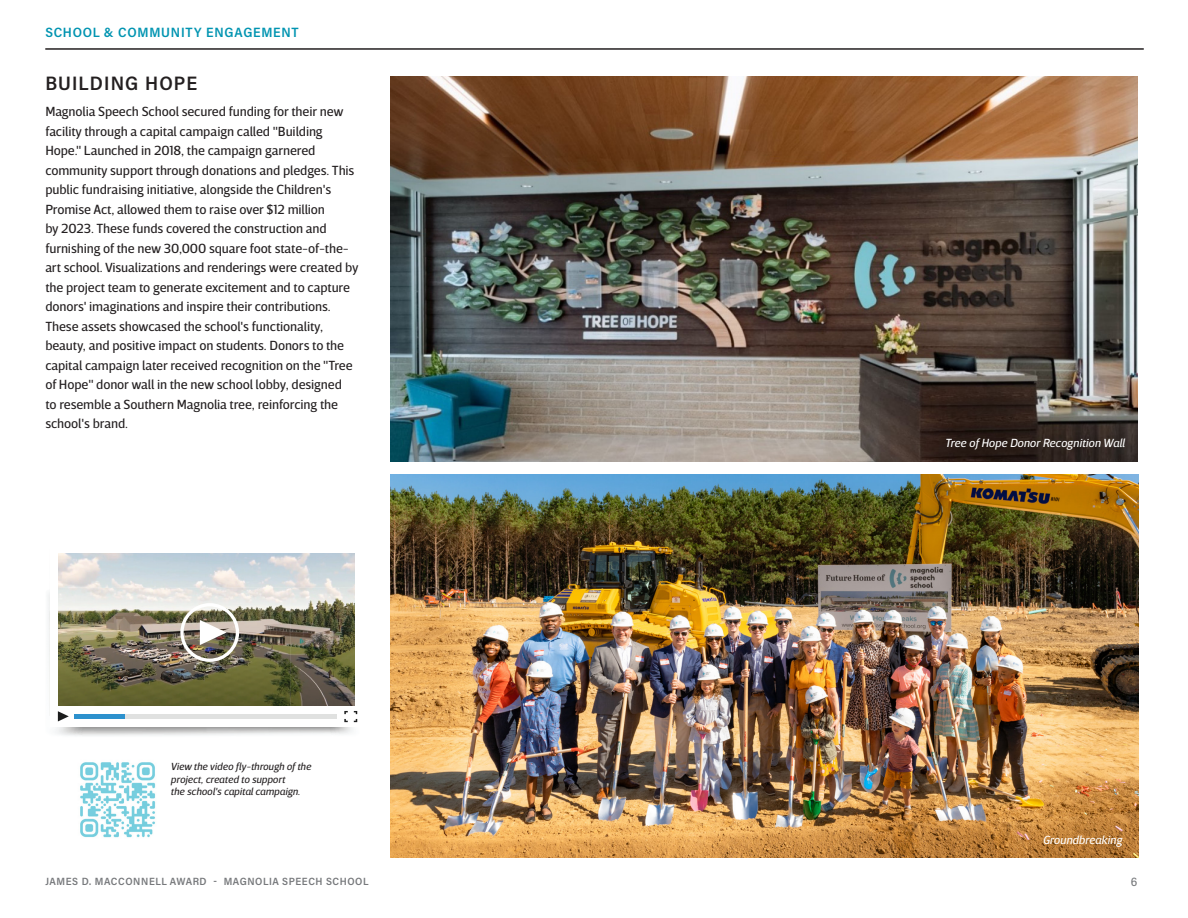
<style>
.page{position:relative;width:1188px;height:918px;background:#fff}
.page>*{position:absolute;margin:0;border:0;box-sizing:border-box;transform-origin:0 0}
.t1{font:19.5px "Acumin Variable Concept";letter-spacing:.055em;color:#231f20}
.t2{font:13.5px/19.5px "Breve Sans Text";letter-spacing:-.01em;color:#231f20}
.t3{font:13.5px "Acumin Variable Concept";letter-spacing:.055em;color:#0194b1}
.t4{font:italic 12px "Breve Sans Text";letter-spacing:-.01em;color:#fff}
.t5{font:12px "Acumin Variable Concept";color:#76787b}
.t6{font:italic 10.5px/12.6px "Breve Sans Text";letter-spacing:-.01em;color:#231f20}
.t7{font:10.5px "Acumin Variable Concept";letter-spacing:.05em;color:#76787b}
</style>
<div class="page">
<hr style="left:45px;top:49px;width:1099px;height:1px;background:#231f20">
<img style="left:391px;top:475px;width:747px;height:382px">
<img style="left:391px;top:76px;width:747px;height:385px">
<img style="left:80px;top:762px;width:76px;height:76px">
<img style="left:58px;top:553px;width:297px;height:153px">
<svg style="left:58px;top:711px;width:11px;height:10px"></svg>
<svg style="left:344px;top:711px;width:4px;height:11px"></svg>
<svg style="left:354px;top:711px;width:3px;height:11px"></svg>
<hr style="left:75px;top:714px;width:262px;height:4px;background:#e0e1e0">
<hr style="left:75px;top:714px;width:50px;height:4px;background:#2d91cd">
<img style="left:180px;top:603px;width:59px;height:59px">
<p class="t3" style="left:45px;top:23px;width:255px">SCHOOL &amp; COMMUNITY ENGAGEMENT</p>
<p class="t1" style="left:45px;top:70px;width:153px">BUILDING HOPE</p>
<p class="t2" style="left:45px;top:102px;width:315px">Magnolia Speech School secured funding for their new facility through a capital campaign called "Building Hope." Launched in 2018, the campaign garnered community support through donations and pledges. This public fundraising initiative, alongside the Children's Promise Act, allowed them to raise over $12 million<br>by 2023. These funds covered the construction and furnishing of the new 30,000 square foot state-of-the&shy;art school. Visualizations and renderings were created by the project team to generate excitement and to capture donors' imaginations and inspire their contributions.<br>These assets showcased the school's functionality, beauty, and positive impact on students. Donors to the capital campaign later received recognition on the "Tree of Hope" donor wall in the new school lobby, designed<br>to resemble a Southern Magnolia tree, reinforcing the school's brand.</p>
<p class="t6" style="left:171px;top:760px;width:142px">View the video fly-through of the project, created to support</p>
<p class="t6" style="left:171px;top:786px;width:131px">the school's capital campaign.</p>
<p class="t4" style="left:945px;top:436px;width:181px">Tree of Hope Donor Recognition Wall</p>
<p class="t4" style="left:1043px;top:833px;width:81px">Groundbreaking</p>
<p class="t7" style="left:45px;top:875px;width:325px">JAMES D. MACCONNELL AWARD - MAGNOLIA SPEECH SCHOOL</p>
<p class="t5" style="left:1131px;top:874px;width:8px">6</p>
</div>
